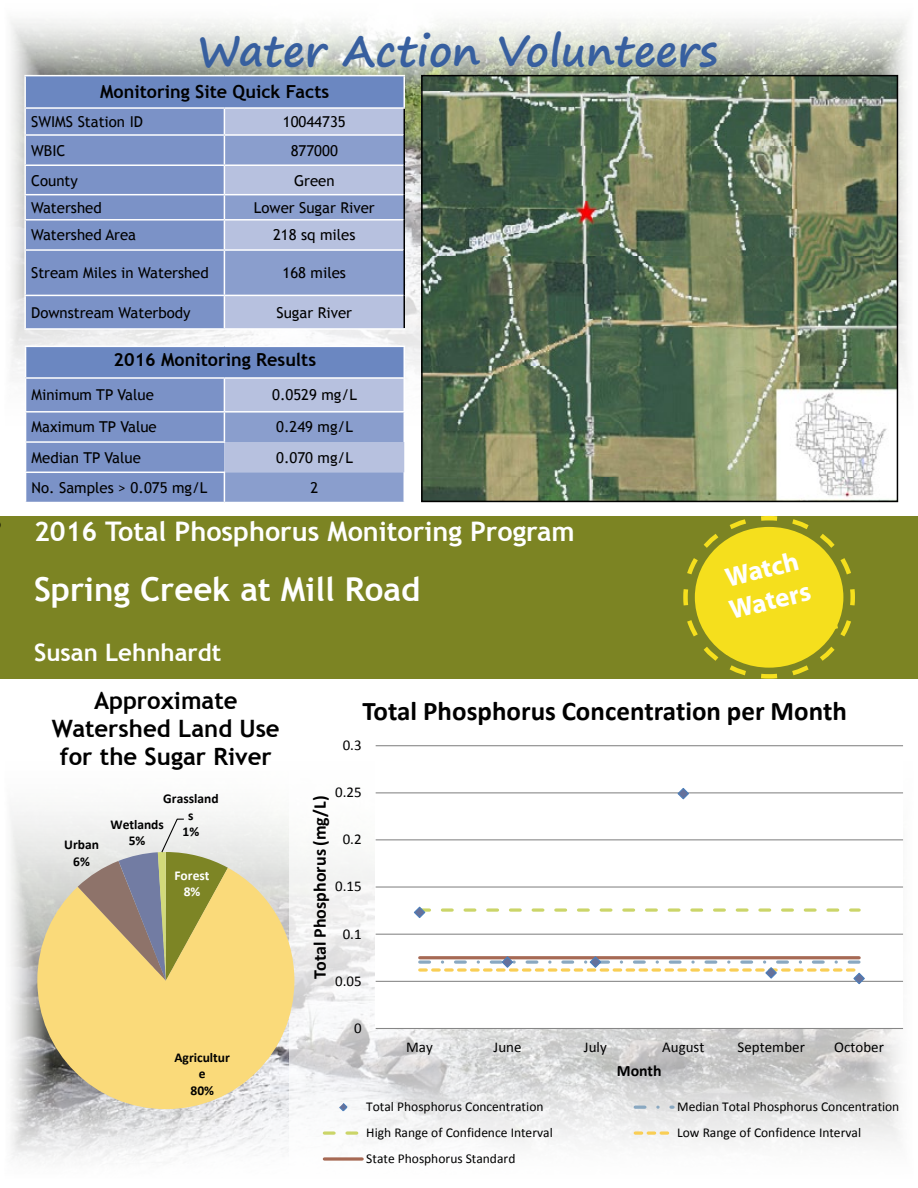
<style>
.page{position:relative;width:918px;height:1188px;background:#fff}
.page>*{position:absolute;margin:0;border:0;box-sizing:border-box;transform-origin:0 0}
.t1{font:700 42px "Segoe Print";color:#375f9f}
.t2{font:700 33px "Trebuchet MS";color:#fff}
.t3{font:700 27px "Trebuchet MS";color:#fff}
.t4{font:700 27px "Calibri";color:#000}
.t5{font:700 27px/32.4px "Myriad Pro";color:#fff}
.t6{font:700 24px/27.9px "Trebuchet MS";color:#000;text-align:center}
.t7{font:700 24px "Trebuchet MS";color:#fff}
.t8{font:700 18px "Trebuchet MS";color:#000}
.t9{font:700 18px "Calibri";color:#000}
.t10{font:700 15.9px "Calibri";color:#000}
.t11{font:15px "Trebuchet MS";color:#000}
.t12{font:15px "Calibri";letter-spacing:.005em;color:#000}
.t13{font:13.5px "Calibri";color:#000}
.t14{font:700 13.5px/16.5px "Calibri";color:#000;text-align:center}
.t15{font:700 13.5px/16.5px "Calibri";color:#fff;text-align:center}
</style>
<div class="page">
<img style="left:11px;top:19px;width:896px;height:429px">
<img style="left:11px;top:811px;width:279px;height:349px">
<div style="left:0;top:516px;width:918px;height:163px;background:#7c8423"></div>
<div style="left:26px;top:346px;width:378px;height:32px;background:#6b87c1"></div>
<hr style="left:25px;top:346px;width:199px;height:1px;background:#fff">
<hr style="left:25px;top:347px;width:1px;height:30px;background:#fff">
<hr style="left:224px;top:346px;width:181px;height:1px;background:#fff">
<hr style="left:404px;top:347px;width:1px;height:30px;background:#fff">
<hr style="left:25px;top:377px;width:199px;height:2px;background:#fff">
<hr style="left:224px;top:377px;width:181px;height:2px;background:#fff">
<svg style="left:25px;top:378px;width:380px;height:125px;background:#92a4d0"></svg>
<hr style="left:25px;top:502px;width:199px;height:1px;background:#fff">
<img style="left:424px;top:78px;width:471px;height:421px">
<div style="left:421px;top:75px;width:477px;height:427px;border:2px solid #000"></div>
<div style="left:25px;top:76px;width:379px;height:32px;background:#6b87c1"></div>
<div style="left:26px;top:109px;width:198px;height:219px;background:#7b92c7"></div>
<hr style="left:24px;top:75px;width:200px;height:1px;background:#fff">
<hr style="left:24px;top:76px;width:2px;height:31px;background:#fff">
<hr style="left:224px;top:75px;width:181px;height:1px;background:#fff">
<hr style="left:404px;top:76px;width:1px;height:31px;background:#fff">
<hr style="left:24px;top:107px;width:200px;height:2px;background:#fff">
<hr style="left:224px;top:107px;width:181px;height:2px;background:#fff">
<hr style="left:24px;top:109px;width:2px;height:25px;background:#fff">
<hr style="left:24px;top:136px;width:2px;height:28px;background:#fff">
<hr style="left:24px;top:166px;width:2px;height:28px;background:#fff">
<hr style="left:24px;top:195px;width:2px;height:24px;background:#fff">
<hr style="left:24px;top:251px;width:2px;height:44px;background:#fff">
<hr style="left:24px;top:296px;width:2px;height:32px;background:#fff">
<hr style="left:24px;top:134px;width:200px;height:2px;background:#fff">
<hr style="left:24px;top:164px;width:200px;height:2px;background:#fff">
<hr style="left:24px;top:194px;width:200px;height:1px;background:#fff">
<hr style="left:24px;top:295px;width:200px;height:1px;background:#fff">
<hr style="left:24px;top:328px;width:200px;height:2px;background:#fff">
<hr style="left:24px;top:221px;width:2px;height:28px;background:#fff">
<hr style="left:24px;top:219px;width:200px;height:2px;background:#fff">
<hr style="left:24px;top:249px;width:200px;height:2px;background:#fff">
<svg style="left:224px;top:108px;width:181px;height:220px;background:#a4b2d6"></svg>
<hr style="left:224px;top:219px;width:179px;height:2px;background:#fff">
<hr style="left:404px;top:220px;width:1px;height:30px;background:#000">
<hr style="left:224px;top:251px;width:1px;height:44px;background:#fff">
<hr style="left:224px;top:249px;width:179px;height:2px;background:#fff">
<hr style="left:404px;top:250px;width:1px;height:45px;background:#000">
<hr style="left:224px;top:296px;width:1px;height:32px;background:#fff">
<hr style="left:224px;top:295px;width:179px;height:1px;background:#fff">
<hr style="left:404px;top:295px;width:1px;height:33px;background:#000">
<hr style="left:224px;top:328px;width:181px;height:2px;background:#fff">
<div style="left:290px;top:683px;width:628px;height:498px;background:#fff;opacity:.63"></div>
<div style="left:376px;top:746px;width:527px;height:283px;background:#fff"></div>
<hr style="left:376px;top:981px;width:527px;height:1px;background:#868686">
<hr style="left:376px;top:934px;width:527px;height:1px;background:#868686">
<hr style="left:376px;top:886px;width:527px;height:2px;background:#868686">
<hr style="left:376px;top:839px;width:527px;height:1px;background:#868686">
<hr style="left:376px;top:792px;width:527px;height:1px;background:#868686">
<hr style="left:376px;top:745px;width:527px;height:1px;background:#868686">
<hr style="left:376px;top:1028px;width:527px;height:1px;background:#868686">
<svg style="left:414px;top:906px;width:445px;height:12px"></svg>
<svg style="left:677px;top:788px;width:13px;height:12px"></svg>
<svg style="left:420px;top:956px;width:446px;height:29px"></svg>
<svg style="left:338px;top:1102px;width:11px;height:10px"></svg>
<svg style="left:635px;top:1106px;width:38px;height:3px"></svg>
<svg style="left:324px;top:1131px;width:38px;height:4px"></svg>
<svg style="left:635px;top:1131px;width:38px;height:4px"></svg>
<svg style="left:324px;top:1157px;width:38px;height:4px"></svg>
<svg style="left:37px;top:868px;width:257px;height:241px;background:#ecd48c"></svg>
<svg style="left:78px;top:818px;width:150px;height:163px;background:#c3b88b"></svg>
<svg style="left:683px;top:515px;width:172px;height:164px"></svg>
<h1 class="t1" style="left:197px;top:13px;width:522px">Water Action Volunteers</h1>
<p class="t8" style="left:100px;top:81px;width:231px">Monitoring Site Quick Facts</p>
<p class="t11" style="left:31px;top:113px;width:113px">SWIMS Station ID</p>
<p class="t11" style="left:283px;top:113px;width:64px">10044735</p>
<p class="t11" style="left:31px;top:142px;width:36px">WBIC</p>
<p class="t11" style="left:291px;top:142px;width:49px">877000</p>
<p class="t11" style="left:31px;top:171px;width:48px">County</p>
<p class="t11" style="left:294px;top:171px;width:42px">Green</p>
<p class="t11" style="left:31px;top:199px;width:72px">Watershed</p>
<p class="t11" style="left:254px;top:199px;width:122px">Lower Sugar River</p>
<p class="t11" style="left:31px;top:226px;width:107px">Watershed Area</p>
<p class="t11" style="left:273px;top:226px;width:84px">218 sq miles</p>
<p class="t11" style="left:31px;top:264px;width:179px">Stream Miles in Watershed</p>
<p class="t11" style="left:283px;top:264px;width:65px">168 miles</p>
<p class="t11" style="left:31px;top:304px;width:161px">Downstream Waterbody</p>
<p class="t11" style="left:277px;top:304px;width:77px">Sugar River</p>
<p class="t8" style="left:114px;top:348px;width:204px">2016 Monitoring Results</p>
<p class="t11" style="left:32px;top:386px;width:124px">Minimum TP Value</p>
<p class="t11" style="left:272px;top:386px;width:86px">0.0529 mg/L</p>
<p class="t11" style="left:32px;top:418px;width:127px">Maximum TP Value</p>
<p class="t11" style="left:276px;top:418px;width:78px">0.249 mg/L</p>
<p class="t11" style="left:32px;top:449px;width:111px">Median TP Value</p>
<p class="t11" style="left:276px;top:449px;width:78px">0.070 mg/L</p>
<p class="t11" style="left:32px;top:479px;width:177px">No. Samples &gt; 0.075 mg/L</p>
<p class="t11" style="left:310px;top:479px;width:9px">2</p>
<h3 class="t3" style="left:34px;top:515px;width:542px">2016 Total Phosphorus Monitoring Program</h3>
<h2 class="t2" style="left:34px;top:569px;width:388px">Spring Creek at Mill Road</h2>
<h3 class="t7" style="left:34px;top:638px;width:189px">Susan Lehnhardt</h3>
<h3 class="t5" style="left:718px;top:562px;width:84px;rotate:-14deg">Watch<br>Waters</h3>
<h3 class="t6" style="left:52px;top:687px;width:229px">Approximate<br>Watershed Land Use for the Sugar River</h3>
<p class="t14" style="left:64px;top:836px;width:36px">Urban<br>6%</p>
<p class="t14" style="left:163px;top:790px;width:57px">Grassland s<br>1%</p>
<p class="t14" style="left:110px;top:816px;width:55px">Wetlands<br>5%</p>
<p class="t15" style="left:175px;top:867px;width:37px">Forest<br>8%</p>
<p class="t14" style="left:175px;top:1049px;width:57px">Agricultur e<br>80%</p>
<h3 class="t4" style="left:362px;top:693px;width:486px">Total Phosphorus Concentration per Month</h3>
<p class="t12" style="left:343px;top:735px;width:20px">0.3</p>
<p class="t12" style="left:335px;top:783px;width:28px">0.25</p>
<p class="t9" style="left:308px;top:979px;width:184px;rotate:-90deg">Total Phosphorus (mg/L)</p>
<p class="t12" style="left:343px;top:830px;width:20px">0.2</p>
<p class="t12" style="left:335px;top:877px;width:28px">0.15</p>
<p class="t12" style="left:343px;top:924px;width:20px">0.1</p>
<p class="t12" style="left:335px;top:971px;width:28px">0.05</p>
<p class="t12" style="left:354px;top:1018px;width:9px">0</p>
<p class="t12" style="left:406px;top:1038px;width:28px">May</p>
<p class="t12" style="left:494px;top:1038px;width:29px">June</p>
<p class="t12" style="left:584px;top:1038px;width:24px">July</p>
<p class="t12" style="left:662px;top:1038px;width:44px">August</p>
<p class="t12" style="left:738px;top:1038px;width:69px">September</p>
<p class="t12" style="left:834px;top:1038px;width:51px">October</p>
<p class="t10" style="left:617px;top:1060px;width:46px">Month</p>
<p class="t13" style="left:366px;top:1098px;width:179px">Total Phosphorus Concentration</p>
<p class="t13" style="left:677px;top:1098px;width:224px">Median Total Phosphorus Concentration</p>
<p class="t13" style="left:366px;top:1124px;width:188px">High Range of Confidence Interval</p>
<p class="t13" style="left:677px;top:1124px;width:185px">Low Range of Confidence Interval</p>
<p class="t13" style="left:366px;top:1150px;width:151px">State Phosphorus Standard</p>
</div>
